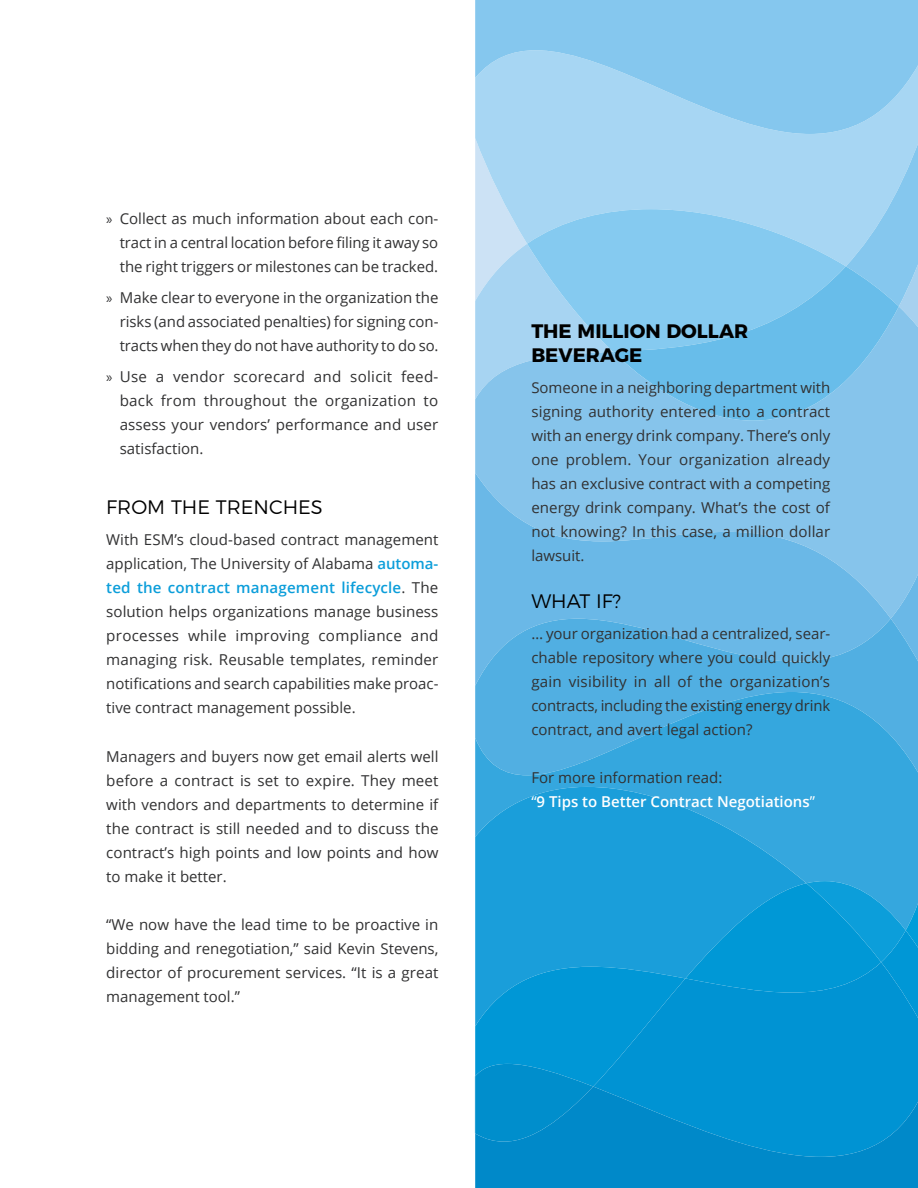
<style>
.page{position:relative;width:918px;height:1188px;background:#fff}
.page>*{position:absolute;margin:0;border:0;box-sizing:border-box;transform-origin:0 0}
.t1{font:700 19.5px/23.4px "Montserrat";color:#000}
.t2{font:300 19.5px "Montserrat";color:#000}
.t3{font:15px/24px "Open Sans";color:#313132;text-align:justify}
.t4{font:600 15px/24px "Open Sans";color:#fff}
.s1{font-family:"Myriad Pro"}
.s2{font-weight:600;color:#0c9eda}
.s3{font-weight:400;color:#313132}
.s4{font-weight:400}
</style>
<div class="page">
<svg style="left:475px;top:266px;width:52px;height:40px;background:#aed7f2"></svg>
<svg style="left:475px;top:306px;width:443px;height:167px;background:#89c5eb"></svg>
<svg style="left:475px;top:473px;width:443px;height:146px;background:#77bde8"></svg>
<svg style="left:891px;top:542px;width:27px;height:77px;background:#7ec0e9"></svg>
<svg style="left:475px;top:619px;width:443px;height:73px;background:#59b1e3"></svg>
<svg style="left:475px;top:692px;width:443px;height:95px;background:#40aadf"></svg>
<svg style="left:475px;top:787px;width:443px;height:69px;background:#28a2dc"></svg>
<svg style="left:475px;top:856px;width:443px;height:215px;background:#0c99d7"></svg>
<div style="left:475px;top:1071px;width:443px;height:117px;background:#008ecc"></div>
<svg style="left:475px;top:134px;width:371px;height:132px;background:#abd7f3"></svg>
<svg style="left:846px;top:134px;width:72px;height:211px;background:#99cff0"></svg>
<svg style="left:527px;top:209px;width:319px;height:143px;background:#91cef0"></svg>
<svg style="left:613px;top:266px;width:286px;height:155px;background:#78c2ec"></svg>
<svg style="left:475px;top:0;width:443px;height:134px;background:#8fcbef"></svg>
<p class="t3" style="left:120px;top:206px;width:320px;text-indent:-14px"><span class="s1">»</span> Collect as much information about each con&shy;tract in a central location before filing it away so the right triggers or milestones can be tracked.</p>
<p class="t3" style="left:120px;top:285px;width:320px;text-indent:-14px"><span class="s1">»</span> Make clear to everyone in the organization the risks (and associated penalties) for signing con&shy;tracts when they do not have authority to do so.</p>
<p class="t3" style="left:120px;top:364px;width:320px;text-indent:-14px"><span class="s1">»</span> Use a vendor scorecard and solicit feed&shy;back from throughout the organization to assess your vendors’ performance and user satisfaction.</p>
<h1 class="t2" style="left:106px;top:492px;width:218px">FROM THE TRENCHES</h1>
<p class="t3" style="left:106px;top:527px;width:334px">With ESM’s cloud-based contract management application, The University of Alabama <span class="s2">automa&shy;ted the contract management lifecycle</span>. The solution helps organizations manage business processes while improving compliance and managing risk. Reusable templates, reminder notifications and search capabilities make proac&shy;tive contract management possible.</p>
<p class="t3" style="left:106px;top:744px;width:334px">Managers and buyers now get email alerts well before a contract is set to expire. They meet with vendors and departments to determine if the contract is still needed and to discuss the contract’s high points and low points and how to make it better.</p>
<p class="t3" style="left:106px;top:912px;width:334px">“We now have the lead time to be proactive in bidding and renegotiation,” said Kevin Stevens, director of procurement services. “It is a great management tool.”</p>
<h1 class="t1" style="left:531px;top:318px;width:218px">THE MILLION DOLLAR<br>BEVERAGE</h1>
<p class="t3" style="left:531px;top:375px;width:301px">Someone in a neighboring department with signing authority entered into a contract with an energy drink company. There’s only one problem. Your organization already has an exclusive contract with a competing energy drink company. What’s the cost of not knowing? In this case, a million dollar lawsuit.</p>
<h1 class="t2" style="left:531px;top:586px;width:91px">WHAT IF?</h1>
<p class="t3" style="left:531px;top:621px;width:301px">… your organization had a centralized, sear&shy;chable repository where you could quickly gain visibility in all of the organization’s contracts, including the existing energy drink contract, and avert legal action?</p>
<p class="t4" style="left:531px;top:766px;width:285px"><span class="s3">For more information read:<br></span><span class="s4">“</span>9 Tips to Better Contract Negotiations<span class="s4">”</span></p>
</div>
